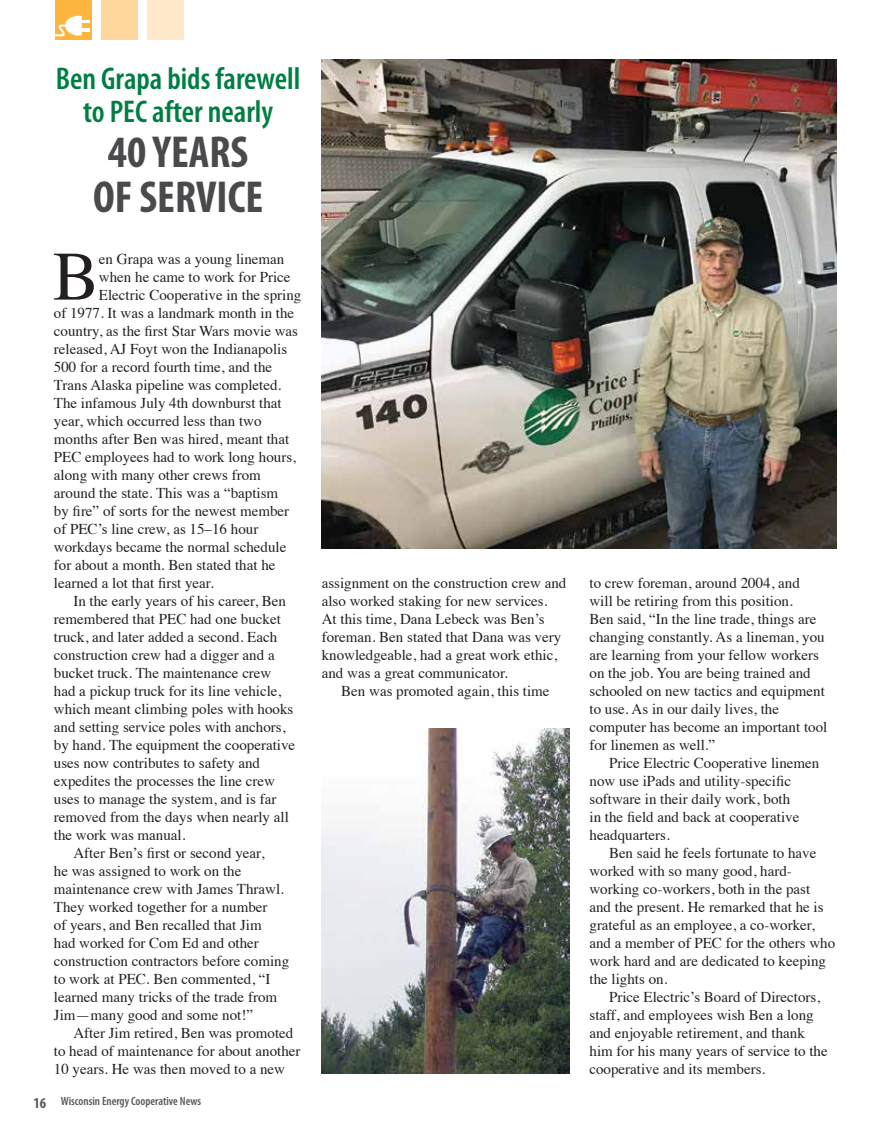
<style>
.page{position:relative;width:891px;height:1134px;background:#fff}
.page>*{position:absolute;margin:0;border:0;box-sizing:border-box;transform-origin:0 0}
.t1{font:69.45px "Times";color:#231f20}
.t2{font:700 condensed 45px/45px "Myriad Pro";color:#4a4a4d;text-align:center}
.t3{font:600 condensed 31.5px/33px "Myriad Pro";color:#007d43;text-align:center}
.t4{font:15px/18px "Times";color:#231f20}
.t5{font:600 condensed 12px "Myriad Pro";color:#58595b}
.s1{font-weight:700;font-size:15px}
</style>
<div class="page">
<div style="left:55px;top:0;width:37px;height:39px;background:#fcb53d"></div>
<div style="left:101px;top:0;width:37px;height:39px;background:#ffd79c"></div>
<div style="left:147px;top:0;width:37px;height:39px;background:#ffe9ca"></div>
<svg style="left:55px;top:16px;width:35px;height:21px"></svg>
<img style="left:322px;top:60px;width:515px;height:489px">
<img style="left:322px;top:729px;width:247px;height:344px">
<h3 class="t3" style="left:56px;top:62px;width:246px">Ben Grapa bids farewell to PEC after nearly</h3>
<h2 class="t2" style="left:93px;top:129px;width:172px">40 YEARS<br>OF SERVICE</h2>
<h1 class="t1" style="left:53px;top:211px;width:48px">B</h1>
<p class="t4" style="left:99px;top:248px;width:187px">en Grapa was a young lineman</p>
<p class="t4" style="left:99px;top:266px;width:193px">when he came to work for Price</p>
<p class="t4" style="left:99px;top:284px;width:204px">Electric Cooperative in the spring</p>
<p class="t4" style="left:54px;top:302px;width:242px">of 1977. It was a landmark month in the</p>
<p class="t4" style="left:54px;top:320px;width:246px">country, as the first Star Wars movie was</p>
<p class="t4" style="left:54px;top:338px;width:235px">released, AJ Foyt won the Indianapolis</p>
<p class="t4" style="left:54px;top:356px;width:220px">500 for a record fourth time, and the</p>
<p class="t4" style="left:54px;top:374px;width:229px">Trans Alaska pipeline was completed.</p>
<p class="t4" style="left:54px;top:392px;width:229px">The infamous July 4th downburst that</p>
<p class="t4" style="left:54px;top:410px;width:209px">year, which occurred less than two</p>
<p class="t4" style="left:54px;top:428px;width:237px">months after Ben was hired, meant that</p>
<p class="t4" style="left:54px;top:446px;width:244px">PEC employees had to work long hours,</p>
<p class="t4" style="left:54px;top:464px;width:209px">along with many other crews from</p>
<p class="t4" style="left:54px;top:482px;width:226px">around the state. This was a “baptism</p>
<p class="t4" style="left:54px;top:500px;width:237px">by fire” of sorts for the newest member</p>
<p class="t4" style="left:54px;top:518px;width:206px">of PEC’s line crew, as 15–16 hour</p>
<p class="t4" style="left:54px;top:536px;width:234px">workdays became the normal schedule</p>
<p class="t4" style="left:54px;top:554px;width:223px">for about a month. Ben stated that he</p>
<p class="t4" style="left:54px;top:572px;width:161px">learned a lot that first year.</p>
<p class="t4" style="left:73px;top:590px;width:214px">In the early years of his career, Ben</p>
<p class="t4" style="left:54px;top:608px;width:229px">remembered that PEC had one bucket</p>
<p class="t4" style="left:54px;top:626px;width:225px">truck, and later added a second. Each</p>
<p class="t4" style="left:54px;top:644px;width:222px">construction crew had a digger and a</p>
<p class="t4" style="left:54px;top:662px;width:219px">bucket truck. The maintenance crew</p>
<p class="t4" style="left:54px;top:680px;width:229px">had a pickup truck for its line vehicle,</p>
<p class="t4" style="left:54px;top:698px;width:241px">which meant climbing poles with hooks</p>
<p class="t4" style="left:54px;top:716px;width:233px">and setting service poles with anchors,</p>
<p class="t4" style="left:54px;top:734px;width:243px">by hand. The equipment the cooperative</p>
<p class="t4" style="left:54px;top:752px;width:208px">uses now contributes to safety and</p>
<p class="t4" style="left:54px;top:770px;width:223px">expedites the processes the line crew</p>
<p class="t4" style="left:54px;top:788px;width:224px">uses to manage the system, and is far</p>
<p class="t4" style="left:54px;top:806px;width:236px">removed from the days when nearly all</p>
<p class="t4" style="left:54px;top:824px;width:133px">the work was manual.</p>
<p class="t4" style="left:73px;top:842px;width:193px">After Ben’s first or second year,</p>
<p class="t4" style="left:54px;top:860px;width:189px">he was assigned to work on the</p>
<p class="t4" style="left:54px;top:878px;width:232px">maintenance crew with James Thrawl.</p>
<p class="t4" style="left:54px;top:896px;width:215px">They worked together for a number</p>
<p class="t4" style="left:54px;top:914px;width:209px">of years, and Ben recalled that Jim</p>
<p class="t4" style="left:54px;top:932px;width:206px">had worked for Com Ed and other</p>
<p class="t4" style="left:54px;top:950px;width:237px">construction contractors before coming</p>
<p class="t4" style="left:54px;top:968px;width:218px">to work at PEC. Ben commented, “I</p>
<p class="t4" style="left:54px;top:986px;width:225px">learned many tricks of the trade from</p>
<p class="t4" style="left:54px;top:1004px;width:201px">Jim—many good and some not!”</p>
<p class="t4" style="left:73px;top:1022px;width:221px">After Jim retired, Ben was promoted</p>
<p class="t4" style="left:54px;top:1040px;width:248px">to head of maintenance for about another</p>
<p class="t4" style="left:54px;top:1058px;width:233px">10 years. He was then moved to a new</p>
<p class="t5" style="left:33px;top:1094px;width:169px"><span class="s1">16</span> Wisconsin Energy Cooperative News</p>
<p class="t4" style="left:322px;top:573px;width:246px">assignment on the construction crew and also worked staking for new services.<br>At this time, Dana Lebeck was Ben’s foreman. Ben stated that Dana was very knowledgeable, had a great work ethic, and was a great communicator.</p>
<p class="t4" style="left:341px;top:681px;width:210px">Ben was promoted again, this time</p>
<p class="t4" style="left:590px;top:573px;width:239px">to crew foreman, around 2004, and<br>will be retiring from this position.<br>Ben said, “In the line trade, things are changing constantly. As a lineman, you are learning from your fellow workers on the job. You are being trained and schooled on new tactics and equipment to use. As in our daily lives, the computer has become an important tool for linemen as well.”</p>
<p class="t4" style="left:590px;top:753px;width:231px;text-indent:20px">Price Electric Cooperative linemen now use iPads and utility-specific software in their daily work, both<br>in the field and back at cooperative headquarters.</p>
<p class="t4" style="left:590px;top:843px;width:247px;text-indent:20px">Ben said he feels fortunate to have worked with so many good, hard&shy;working co-workers, both in the past and the present. He remarked that he is grateful as an employee, a co-worker, and a member of PEC for the others who work hard and are dedicated to keeping the lights on.</p>
<p class="t4" style="left:590px;top:987px;width:240px;text-indent:20px">Price Electric’s Board of Directors, staff, and employees wish Ben a long and enjoyable retirement, and thank him for his many years of service to the cooperative and its members.</p>
</div>
